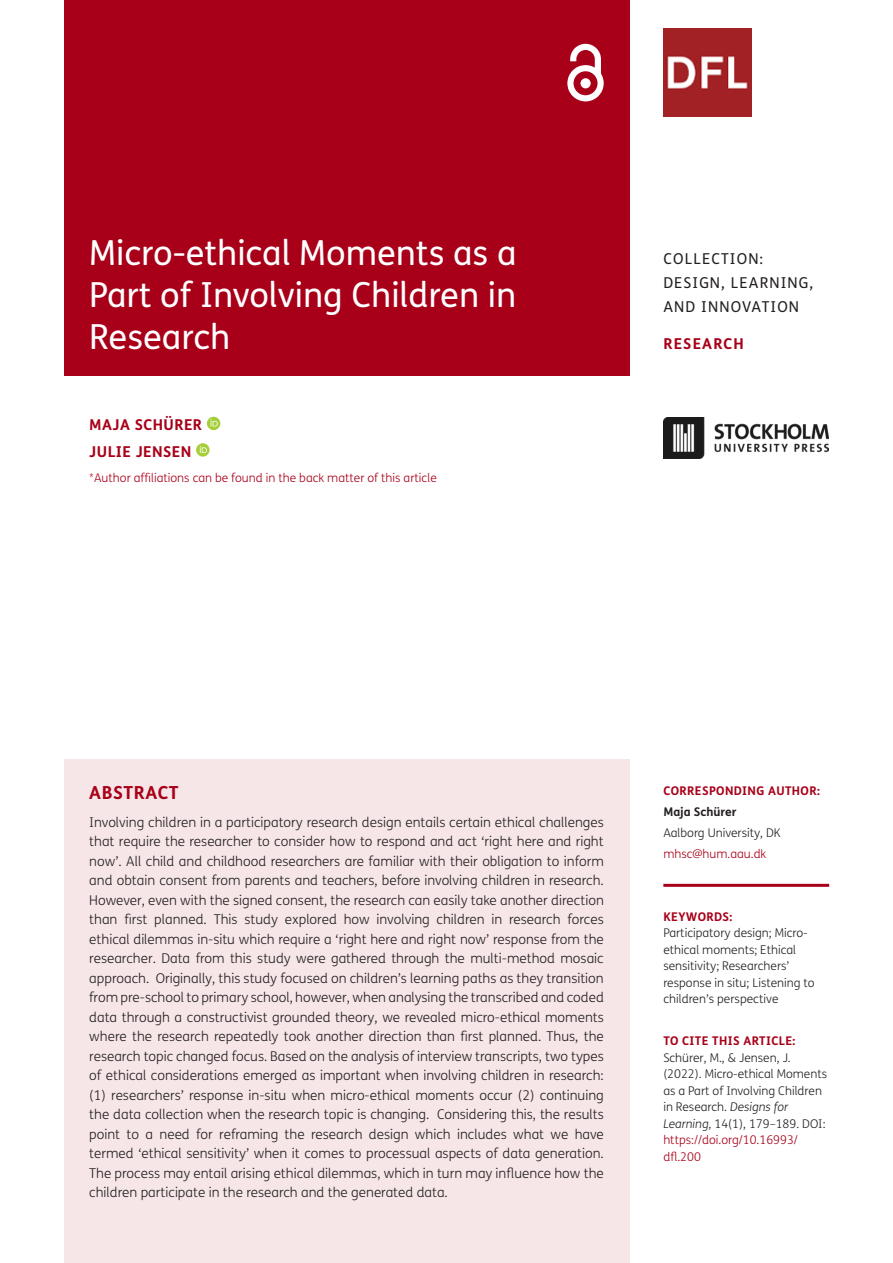
<style>
.page{position:relative;width:893px;height:1263px;background:#fff}
.page>*{position:absolute;margin:0;border:0;box-sizing:border-box;transform-origin:0 0}
.Article_Title{font:34.5px/42px "FS Me";color:#fff;text-align:justify}
.Abstract_Heading{font:700 18px "FS Me";letter-spacing:.03em;color:#a80019}
.t1{font:15px/24px "FS Me";letter-spacing:.075em;color:#231f20}
.Cover_Authors{font:700 15px "FS Me";letter-spacing:.03em;color:#a80019}
.Cover_Authors-2{font:700 15px "FS Me";letter-spacing:.075em;color:#a80019}
.Abstract_Copy{font:300 13.5px/19.5px "FS Me";color:#231f20;text-align:justify}
.t2{font:300 12px/16.5px "FS Me";color:#231f20}
.t3{font:300 12px "FS Me";color:#a80019}
.t4{font:700 12px "FS Me";letter-spacing:.03em;color:#a80019}
.t5{font:700 12px "FS Me";color:#231f20}
.s1{font-style:italic}
.s2{color:#a80019}
</style>
<div class="page">
<div style="left:64px;top:0;width:565px;height:376px;background:#a80019"></div>
<svg style="left:567px;top:44px;width:37px;height:57px"></svg>
<img style="left:663px;top:29px;width:88px;height:88px">
<img style="left:663px;top:417px;width:166px;height:41px">
<div style="left:64px;top:760px;width:565px;height:503px;background:#f6e6e8"></div>
<hr style="left:663px;top:884px;width:166px;height:3px;background:#a80019">
<svg style="left:207px;top:417px;width:13px;height:13px"></svg>
<svg style="left:210px;top:419px;width:8px;height:7px"></svg>
<svg style="left:196px;top:443px;width:14px;height:14px"></svg>
<svg style="left:200px;top:446px;width:7px;height:7px"></svg>
<h1 class="Article_Title" style="left:89px;top:232px;width:429px">Micro-ethical Moments as a Part of Involving Children in Research</h1>
<p class="Cover_Authors" style="left:89px;top:415px;width:114px">MAJA SCHÜRER</p>
<p class="Cover_Authors" style="left:89px;top:442px;width:104px">JULIE JENSEN</p>
<p class="t3" style="left:89px;top:471px;width:349px">*Author affiliations can be found in the back matter of this article</p>
<p class="t1" style="left:663px;top:247px;width:151px">COLLECTION:<br>DESIGN, LEARNING,<br>AND INNOVATION</p>
<p class="Cover_Authors-2" style="left:663px;top:334px;width:82px">RESEARCH</p>
<h1 class="Abstract_Heading" style="left:89px;top:781px;width:91px">ABSTRACT</h1>
<p class="Abstract_Copy" style="left:89px;top:813px;width:516px">Involving children in a participatory research design entails certain ethical challenges that require the researcher to consider how to respond and act ‘right here and right now’. All child and childhood researchers are familiar with their obligation to inform and obtain consent from parents and teachers, before involving children in research.<br>However, even with the signed consent, the research can easily take another direction than first planned. This study explored how involving children in research forces ethical dilemmas in-situ which require a ‘right here and right now’ response from the researcher. Data from this study were gathered through the multi-method mosaic approach. Originally, this study focused on children’s learning paths as they transition from pre-school to primary school, however, when analysing the transcribed and coded data through a constructivist grounded theory, we revealed micro-ethical moments where the research repeatedly took another direction than first planned. Thus, the research topic changed focus. Based on the analysis of interview transcripts, two types of ethical considerations emerged as important when involving children in research: (1) researchers’ response in-situ when micro-ethical moments occur (2) continuing the data collection when the research topic is changing. Considering this, the results point to a need for reframing the research design which includes what we have termed ‘ethical sensitivity’ when it comes to processual aspects of data generation.<br>The process may entail arising ethical dilemmas, which in turn may influence how the children participate in the research and the generated data.</p>
<p class="t4" style="left:663px;top:783px;width:158px">CORRESPONDING AUTHOR:</p>
<p class="t5" style="left:663px;top:804px;width:75px">Maja Schürer</p>
<p class="t2" style="left:663px;top:825px;width:119px">Aalborg University, DK</p>
<p class="t3" style="left:663px;top:846px;width:105px">mhsc@hum.aau.dk</p>
<p class="t4" style="left:663px;top:909px;width:71px">KEYWORDS:</p>
<p class="t2" style="left:663px;top:925px;width:153px">Participatory design; Micro&shy;ethical moments; Ethical sensitivity; Researchers’ response in situ; Listening to children’s perspective</p>
<p class="t4" style="left:663px;top:1033px;width:133px">TO CITE THIS ARTICLE:</p>
<p class="t2" style="left:663px;top:1050px;width:165px">Schürer, M., &amp; Jensen, J. (2022). Micro-ethical Moments as a Part of Involving Children in Research. <span class="s1">Designs for<br>Learning,</span> 14(1), 179–189. DOI: <span class="s2">https://doi.org/10.16993/ dfl.200</span></p>
</div>
